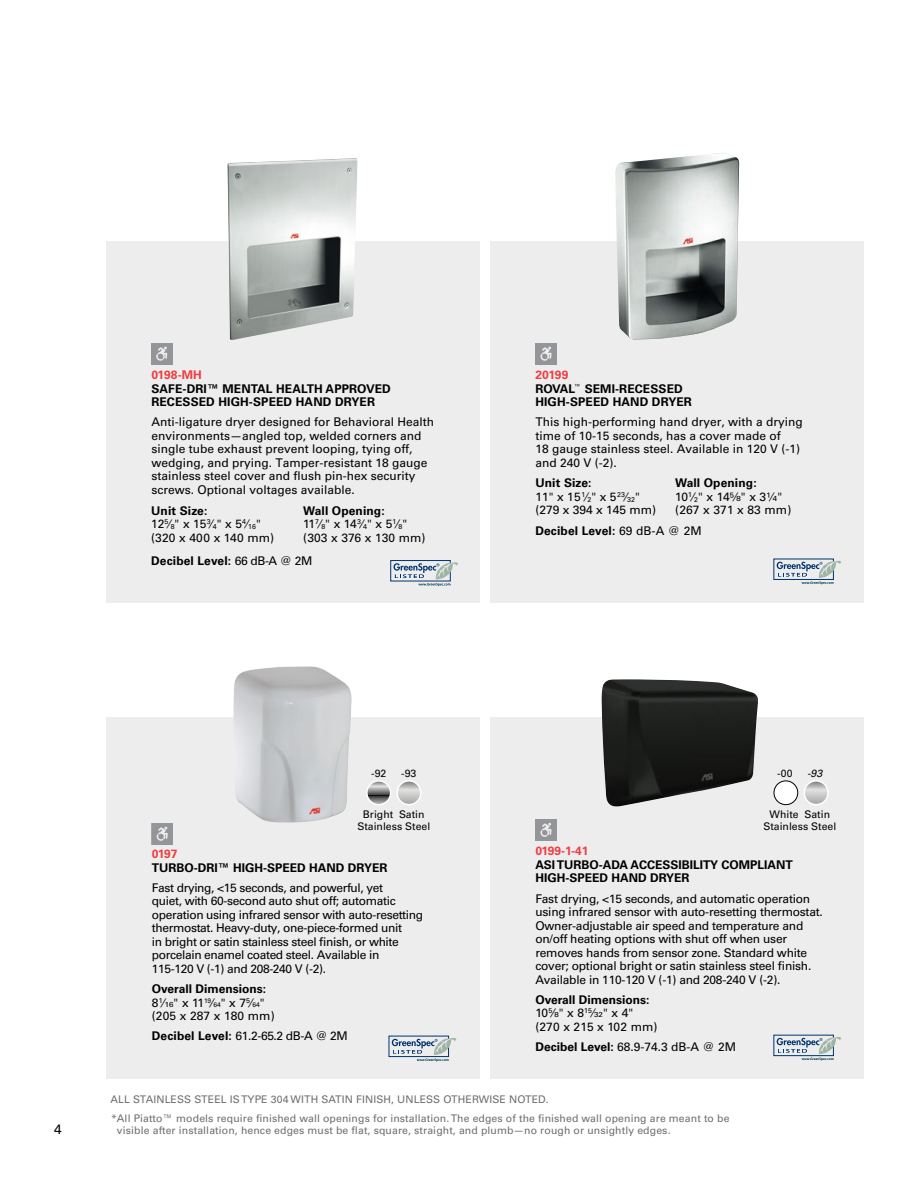
<style>
.page{position:relative;width:918px;height:1188px;background:#fff}
.page>*{position:absolute;margin:0;border:0;box-sizing:border-box;transform-origin:0 0}
.t1{font:13.5px "Univers LT Pro 55 Roman";color:#000}
.t2{font:12px/13.5px "Univers LT Pro 55 Roman";letter-spacing:-.02em;color:#000}
.t3{font:12px/13.5px "Univers LT Pro 55 Roman";color:#000}
.t4{font:700 12px/13.5px "Univers LT Pro 65";color:#000}
.t5{font:12px/13.5px "Univers LT Pro 55 Roman";letter-spacing:.01em;color:#000}
.t6{font:700 12px "Univers LT Pro 65";letter-spacing:-.01em;color:#ef3e42}
.t7{font:10.5px/19px "Univers LT Pro 55 Roman";letter-spacing:.01em;color:#6d6e71}
.t8{font:10.5px/12px "Univers LT Pro 55 Roman";color:#000;text-align:center}
.t9{font:italic 10.5px "Univers LT Pro 55";color:#000}
.s1{color:#ef3e42}
.s2{font-family:"Univers LT Pro 55 Roman";font-weight:400}
.s3{font-size:6.6px}
.s4{font-family:"Univers LT Pro 65";font-weight:700}
</style>
<div class="page">
<div style="left:490px;top:717px;width:374px;height:362px;background:#ededee"></div>
<div style="left:106px;top:241px;width:374px;height:362px;background:#ededee"></div>
<img style="left:227px;top:158px;width:131px;height:182px">
<svg style="left:390px;top:560px;width:61px;height:21px"></svg>
<svg style="left:394px;top:562px;width:64px;height:24px"></svg>
<svg style="left:151px;top:343px;width:21px;height:22px"></svg>
<div style="left:490px;top:241px;width:374px;height:362px;background:#ededee"></div>
<svg style="left:536px;top:343px;width:20px;height:22px"></svg>
<img style="left:615px;top:153px;width:124px;height:187px">
<svg style="left:774px;top:559px;width:60px;height:21px"></svg>
<svg style="left:777px;top:561px;width:64px;height:24px"></svg>
<img style="left:602px;top:679px;width:156px;height:127px">
<div style="left:774px;top:781px;width:24px;height:24px;background:#fff;border-radius:50%"></div>
<div style="left:774px;top:781px;width:24px;height:24px;border:1px solid #000;border-radius:50%"></div>
<svg style="left:804px;top:781px;width:24px;height:24px"></svg>
<div style="left:803px;top:780px;width:26px;height:25px;border:2px solid #fff;border-radius:50%"></div>
<svg style="left:536px;top:820px;width:20px;height:21px"></svg>
<div style="left:766px;top:1031px;width:97px;height:35px;background:linear-gradient(to right,#ededee,#ededee)"></div>
<svg style="left:774px;top:1035px;width:60px;height:21px"></svg>
<svg style="left:777px;top:1037px;width:64px;height:24px"></svg>
<div style="left:106px;top:717px;width:374px;height:362px;background:#ededee"></div>
<svg style="left:152px;top:824px;width:21px;height:21px"></svg>
<svg style="left:389px;top:1036px;width:60px;height:21px"></svg>
<svg style="left:392px;top:1038px;width:64px;height:24px"></svg>
<img style="left:233px;top:666px;width:119px;height:157px">
<svg style="left:367px;top:781px;width:24px;height:24px"></svg>
<div style="left:366px;top:780px;width:25px;height:25px;border:2px solid #fff;border-radius:50%"></div>
<svg style="left:397px;top:781px;width:24px;height:24px"></svg>
<div style="left:396px;top:780px;width:26px;height:25px;border:2px solid #fff;border-radius:50%"></div>
<p class="t6" style="left:151px;top:366px;width:52px">0198-MH</p>
<p class="t4" style="left:151px;top:381px;width:241px">SAFE-DRI™ MENTAL HEALTH APPROVED<br>RECESSED HIGH-SPEED HAND DRYER</p>
<p class="t3" style="left:151px;top:415px;width:284px">Anti-ligature dryer designed for Behavioral Health environments—angled top, welded corners and single tube exhaust prevent looping, tying off, wedging, and prying. Tamper-resistant 18 gauge stainless steel cover and flush pin-hex security screws. Optional voltages available.</p>
<p class="t4" style="left:535px;top:368px;width:158px"><span class="s1">20199<br></span>ROVAL<sup>™</sup> SEMI-RECESSED<br>HIGH-SPEED HAND DRYER</p>
<p class="t3" style="left:535px;top:415px;width:269px">This high-performing hand dryer, with a drying time of 10-15 seconds, has a cover made of<br>18 gauge stainless steel. Available in 120 V (-1) and 240 V (-2).</p>
<p class="t4" style="left:535px;top:476px;width:58px">Unit Size:</p>
<p class="t3" style="left:535px;top:489px;width:122px">11" x 15<sup>1</sup>⁄<sub>2</sub>" x 5<sup>23</sup>⁄<sub>32</sub>" (279 x 394 x 145 mm)</p>
<p class="t4" style="left:675px;top:476px;width:83px">Wall Opening:</p>
<p class="t5" style="left:675px;top:489px;width:118px">10<sup>1</sup>⁄<sub>2</sub>" x 14⁵⁄₈" x 3¹⁄₄" (267 x 371 x 83 mm)</p>
<p class="t4" style="left:303px;top:503px;width:83px">Wall Opening:</p>
<p class="t5" style="left:303px;top:517px;width:124px">11<sup>7</sup>⁄<sub>8</sub>" x 14<sup>3</sup>⁄<sub>4</sub>" x 5<sup>1</sup>⁄<sub>8</sub>" (303 x 376 x 130 mm)</p>
<p class="t4" style="left:535px;top:524px;width:168px">Decibel Level: <span class="s2">69 dB-A @ 2M</span></p>
<p class="t4" style="left:151px;top:503px;width:58px">Unit Size:</p>
<p class="t5" style="left:151px;top:517px;width:125px">12<sup>5</sup>⁄<sub>8</sub>" x 15<sup>3</sup>⁄<sub>4</sub>" x 5<sup>4</sup>⁄<sub>16</sub>" (320 x 400 x 140 mm)</p>
<p class="t4" style="left:151px;top:553px;width:163px">Decibel Level: <span class="s2">66 dB-A @ 2M</span></p>
<p class="t1" style="left:54px;top:1119px;width:9px">4</p>
<p class="t8" style="left:371px;top:766px;width:17px">-92</p>
<p class="t8" style="left:401px;top:766px;width:17px">-93</p>
<p class="t8" style="left:357px;top:807px;width:74px">Bright Satin<br>Stainless Steel</p>
<p class="t6" style="left:152px;top:845px;width:27px">0197</p>
<p class="t4" style="left:152px;top:860px;width:237px">TURBO-DRI™ HIGH-SPEED HAND DRYER</p>
<p class="t2" style="left:152px;top:880px;width:273px">Fast drying, &lt;15 seconds, and powerful, yet<br>quiet, with 60-second auto shut off; automatic operation using infrared sensor with auto-resetting thermostat. Heavy-duty, one-piece-formed unit<br>in bright or satin stainless steel finish, or white porcelain enamel coated steel. Available in 115-120 V (-1) and 208-240 V (-2).</p>
<p class="t4" style="left:152px;top:982px;width:116px">Overall Dimensions:</p>
<p class="t5" style="left:152px;top:995px;width:124px">8<sup>1</sup>⁄₁₆" x 11<sup>19</sup>⁄<span class="s3">64</span>" x 7<sup>5</sup>⁄<span class="s3">64</span>" (205 x 287 x 180 mm)</p>
<p class="t2" style="left:152px;top:1029px;width:198px"><span class="s4">Decibel Level:</span> 61.2-65.2 dB-A @ 2M</p>
<p class="t8" style="left:777px;top:766px;width:17px">-00</p>
<p class="t9" style="left:807px;top:766px;width:17px">-93</p>
<p class="t8" style="left:763px;top:807px;width:74px">White Satin<br>Stainless Steel</p>
<p class="t6" style="left:535px;top:843px;width:55px">0199-1-41</p>
<p class="t4" style="left:535px;top:857px;width:259px">ASI TURBO-ADA ACCESSIBILITY COMPLIANT<br>HIGH-SPEED HAND DRYER</p>
<p class="t2" style="left:535px;top:891px;width:289px">Fast drying, &lt;15 seconds, and automatic operation using infrared sensor with auto-resetting thermostat.<br>Owner-adjustable air speed and temperature and on/off heating options with shut off when user removes hands from sensor zone. Standard white cover; optional bright or satin stainless steel finish.<br>Available in 110-120 V (-1) and 208-240 V (-2).</p>
<p class="t4" style="left:535px;top:992px;width:116px">Overall Dimensions:</p>
<p class="t5" style="left:535px;top:1006px;width:124px">10<sup>5</sup>⁄₈" x 8<sup>15</sup>⁄₃₂" x 4" (270 x 215 x 102 mm)</p>
<p class="t2" style="left:535px;top:1040px;width:202px"><span class="s4">Decibel Level:</span> 68.9-74.3 dB-A @ 2M</p>
<p class="t7" style="left:110px;top:1089px;width:621px">ALL STAINLESS STEEL IS TYPE 304 WITH SATIN FINISH, UNLESS OTHERWISE NOTED.<br>*All Piatto™ models require finished wall openings for installation. The edges of the finished wall opening are meant to be</p>
<p class="t7" style="left:117px;top:1121px;width:555px">visible after installation, hence edges must be flat, square, straight, and plumb—no rough or unsightly edges.</p>
</div>
